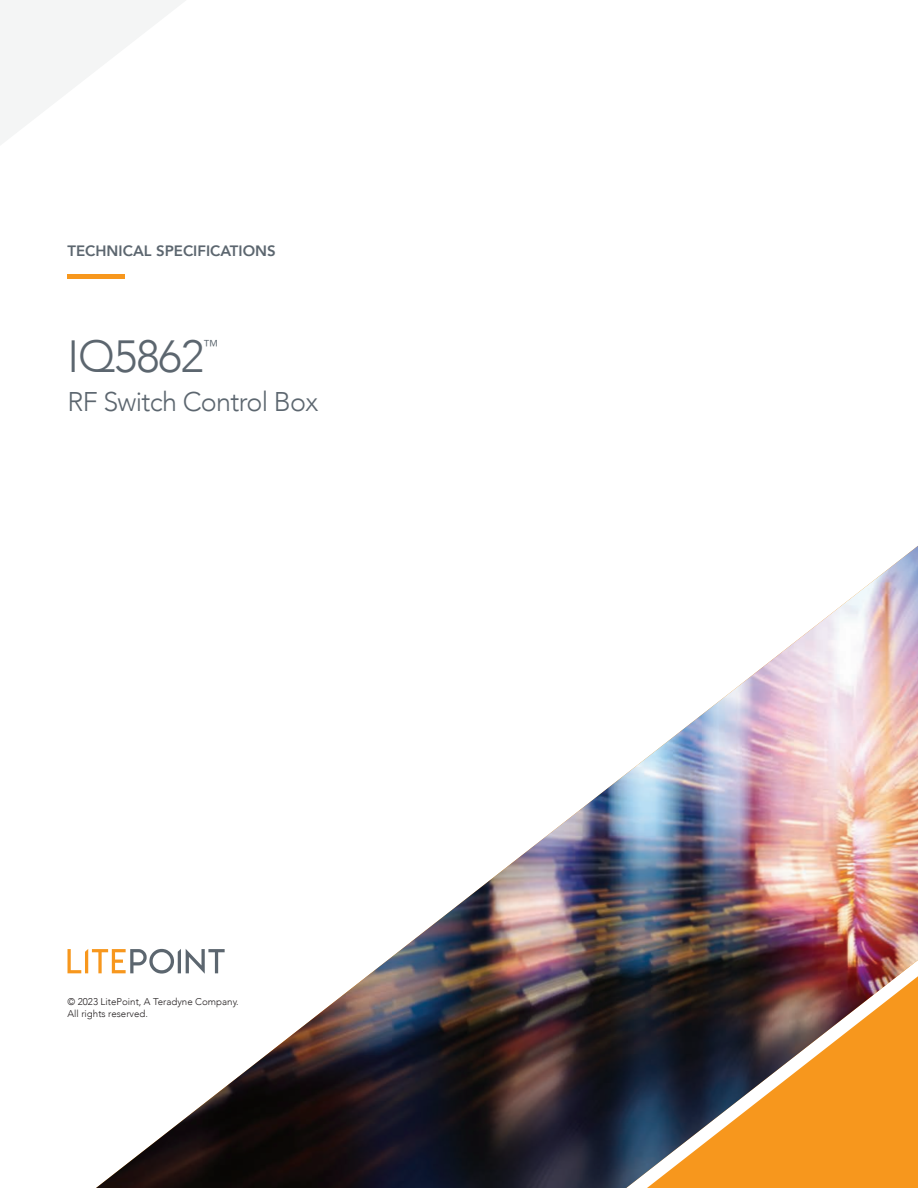
<style>
.page{position:relative;width:918px;height:1188px;background:#fff}
.page>*{position:absolute;margin:0;border:0;box-sizing:border-box;transform-origin:0 0}
.Head_2{font:300 45px "Avenir";letter-spacing:-.025em;color:#5c666f}
.Head_2-2{font:300 27px "Avenir";letter-spacing:-.025em;color:#5c666f}
.Head_2-3{font:300 15.75px "Avenir";color:#5c666f}
.Table_C_subhead{font:800 15px "Avenir";color:#5c666f}
.t1{font:300 9.75px/12px "Avenir";color:#231f20}
</style>
<div class="page">
<svg style="left:0;top:0;width:185px;height:279px"></svg>
<img style="left:96px;top:546px;width:822px;height:642px">
<svg style="left:67px;top:949px;width:158px;height:25px"></svg>
<div style="left:68px;top:274px;width:57px;height:5px;background:#f7971d"></div>
<p class="Table_C_subhead" style="left:68px;top:239px;width:210px">TECHNICAL SPECIFICATIONS</p>
<p class="Head_2" style="left:68px;top:330px;width:138px">IQ5862</p>
<p class="Head_2-3" style="left:203px;top:337px;width:17px">™</p>
<p class="Head_2-2" style="left:68px;top:386px;width:252px">RF Switch Control Box</p>
<p class="t1" style="left:68px;top:996px;width:173px">© 2023 LitePoint, A Teradyne Company.<br>All rights reserved.</p>
</div>
